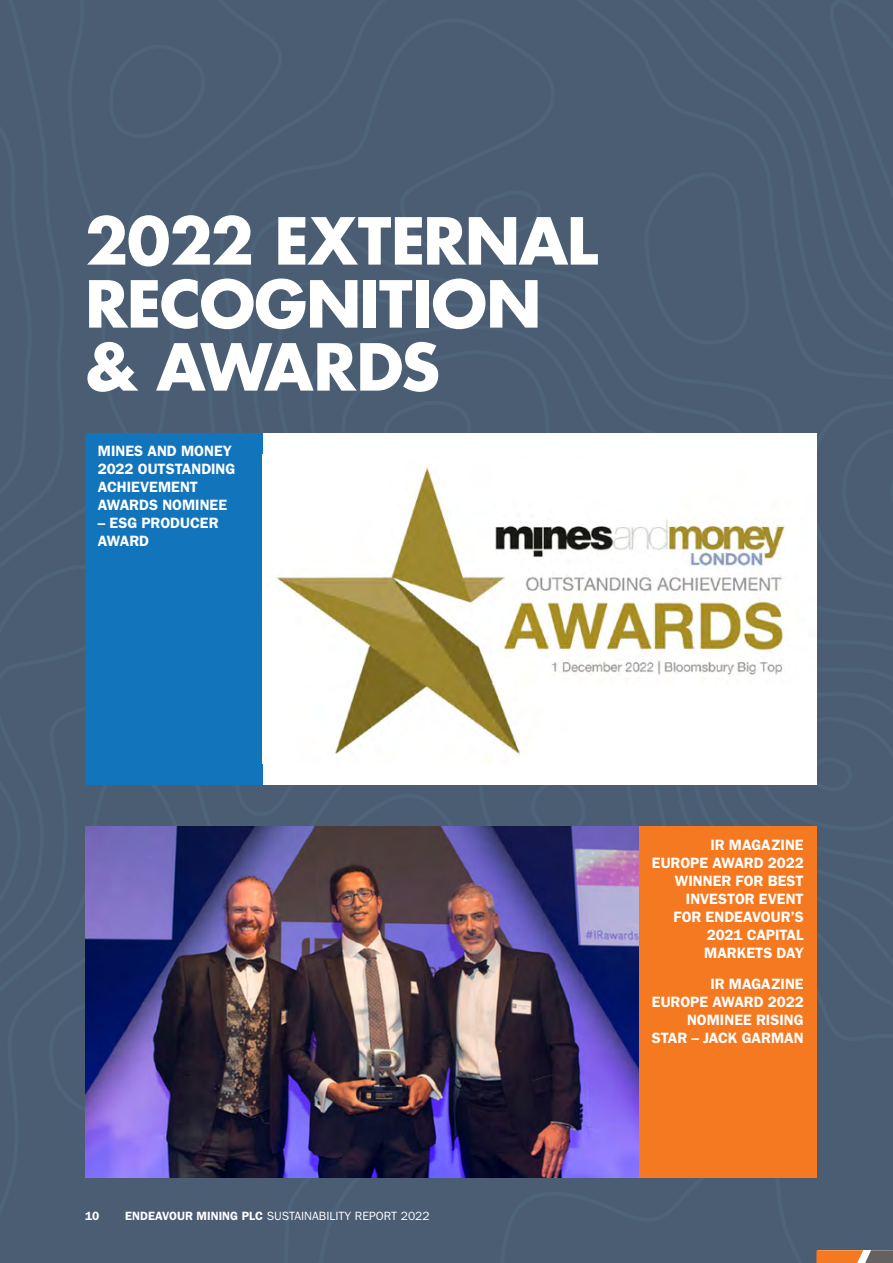
<style>
.page{position:relative;width:893px;height:1263px;background:#fff}
.page>*{position:absolute;margin:0;border:0;box-sizing:border-box;transform-origin:0 0}
.HEADING-CHAPTER{font:700 63px/63px "Futura Std";letter-spacing:-.02em;color:#fff}
.HEADING_3{font:600 15px/18px "ITC Franklin Gothic Std";color:#fff}
.t1{font:12px "ITC Franklin Gothic Std";color:#fff}
.t2{font:600 12px "ITC Franklin Gothic Std";color:#fff}
.s1{font-weight:600}
</style>
<div class="page">
<div style="left:68px;top:0;width:443px;height:563px;background:#4a5d73"></div>
<div style="left:35px;top:0;width:33px;height:563px;background:#4a5d73"></div>
<div style="left:138px;top:1178px;width:108px;height:85px;background:#4a5d73"></div>
<div style="left:511px;top:0;width:17px;height:187px;background:#4a5d73"></div>
<div style="left:528px;top:0;width:47px;height:215px;background:#4a5d73"></div>
<div style="left:575px;top:0;width:253px;height:215px;background:#4a5d73"></div>
<div style="left:35px;top:563px;width:103px;height:700px;background:#4a5d73"></div>
<div style="left:42px;top:871px;width:43px;height:268px;background:#4a5d73"></div>
<div style="left:246px;top:215px;width:559px;height:1048px;background:#4a5d73"></div>
<div style="left:805px;top:185px;width:88px;height:382px;background:#4a5d73"></div>
<div style="left:473px;top:187px;width:70px;height:47px;background:#4a5d73"></div>
<div style="left:643px;top:171px;width:108px;height:173px;background:#4a5d73"></div>
<div style="left:107px;top:43px;width:100px;height:95px;background:#4a5d73"></div>
<div style="left:828px;top:0;width:65px;height:263px;background:#4a5d73"></div>
<div style="left:707px;top:567px;width:186px;height:696px;background:#4a5d73"></div>
<div style="left:729px;top:589px;width:164px;height:564px;background:#4a5d73"></div>
<div style="left:171px;top:784px;width:217px;height:32px;background:#4a5d73"></div>
<div style="left:0;top:0;width:35px;height:1263px;background:#4a5d73"></div>
<div style="left:85px;top:433px;width:178px;height:351px;background:#1275bc"></div>
<div style="left:639px;top:827px;width:177px;height:351px;background:#f47920"></div>
<div style="left:263px;top:433px;width:553px;height:351px;background:#fff"></div>
<img style="left:274px;top:466px;width:515px;height:297px">
<img style="left:85px;top:827px;width:554px;height:351px">
<svg style="left:816px;top:1250px;width:77px;height:13px"></svg>
<p class="HEADING-CHAPTER" style="left:85px;top:209px;width:514px">2022 EXTERNAL<br>RECOGNITION &amp; AWARDS</p>
<p class="HEADING_3" style="left:98px;top:442px;width:139px">MINES AND MONEY<br>2022 OUTSTANDING<br>ACHIEVEMENT<br>AWARDS NOMINEE</p>
<p class="HEADING_3" style="left:98px;top:514px;width:122px">– ESG PRODUCER<br>AWARD</p>
<p class="t2" style="left:85px;top:1209px;width:16px">10</p>
<p class="t1" style="left:125px;top:1209px;width:306px"><span class="s1">ENDEAVOUR MINING PLC</span> SUSTAINABILITY REPORT 2022</p>
<p class="HEADING_3" style="left:652px;top:836px;width:153px;text-align:right">IR MAGAZINE<br>EUROPE AWARD 2022<br>WINNER FOR BEST<br>INVESTOR EVENT<br>FOR ENDEAVOUR’S<br>2021 CAPITAL<br>MARKETS DAY</p>
<p class="HEADING_3" style="left:652px;top:974px;width:153px;text-align:right">IR MAGAZINE<br>EUROPE AWARD 2022<br>NOMINEE RISING<br>STAR – JACK GARMAN</p>
</div>
